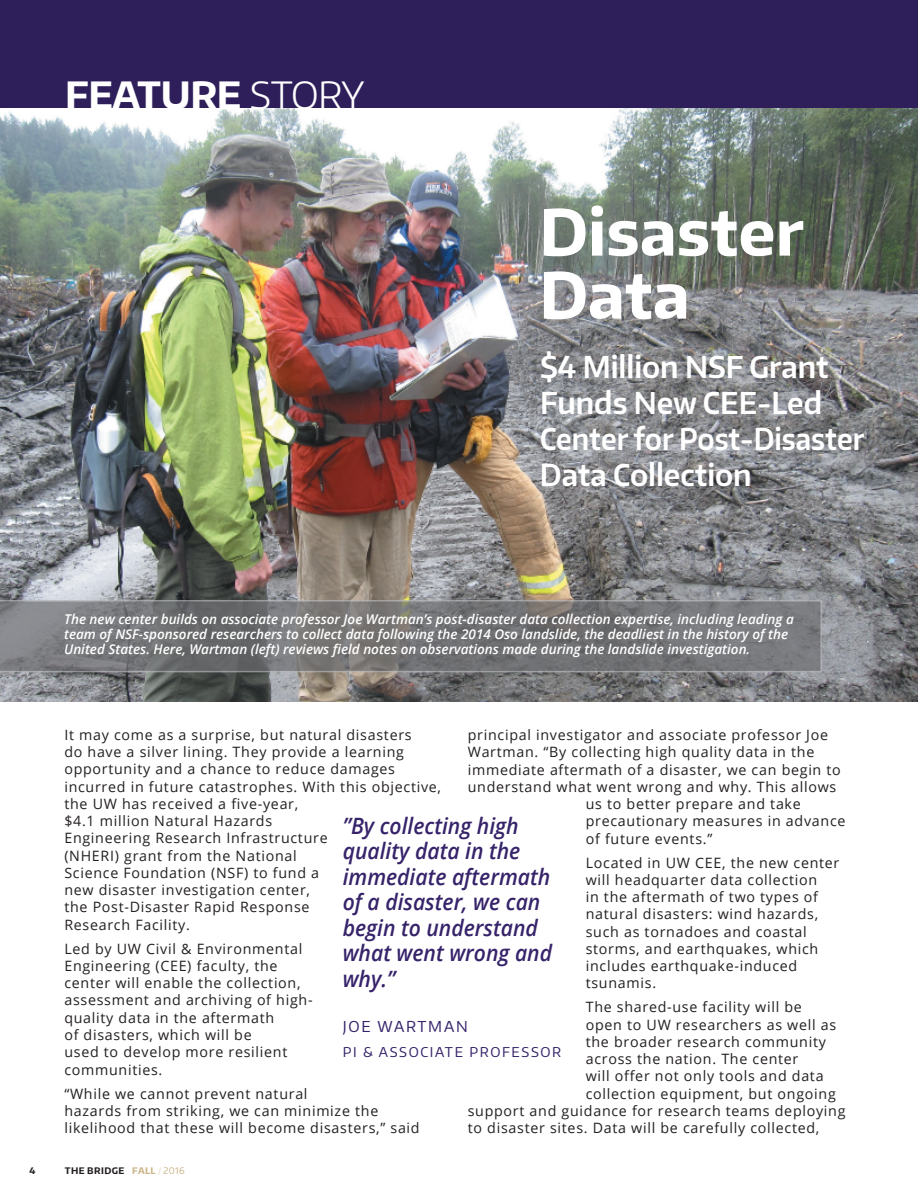
<style>
.page{position:relative;width:918px;height:1188px;background:#fff}
.page>*{position:absolute;margin:0;border:0;box-sizing:border-box;transform-origin:0 0}
.t1{font:700 63px/63px "Encode Sans Normal";color:#fff}
.t2{font:700 37.5px "Encode Sans Normal";letter-spacing:-.01em;color:#fff}
.t3{font:600 30px/36px "Encode Sans Normal";color:#fff;scale:.96 1}
.t4{font:italic 600 22.5px/25.5px "Open Sans";color:#36236a;scale:.94 1}
.t5{font:15px "Encode Sans Normal";letter-spacing:.12em;color:#36236a}
.t6{font:14.25px/17.2px "Open Sans";letter-spacing:.05em;color:#231f20}
.t7{font:italic 600 13.5px/15px "Open Sans";color:#fff}
.t8{font:13.5px "Encode Sans Normal";letter-spacing:.12em;color:#36236a}
.t9{font:700 9px "Encode Sans Normal";letter-spacing:.055em;color:#231f20}
.s1{font-weight:300}
.s2{color:#cbb486}
.s3{font-weight:100;color:#cbb486}
.s4{font-weight:400;color:#cbb486}
</style>
<div class="page">
<hr style="left:917px;top:924px;width:1px;height:264px;background:#b4b5b8">
<img style="left:0;top:108px;width:918px;height:594px">
<div style="left:0;top:0;width:918px;height:108px;background:#2e1e5a"></div>
<img style="left:917px;top:108px;width:1px;height:305px">
<svg style="left:0;top:600px;width:822px;height:72px;background:#767779"></svg>
<h2 class="t2" style="left:65px;top:70px;width:301px">FEATURE <span class="s1">STORY</span></h2>
<h1 class="t1" style="left:539px;top:199px;width:266px">Disaster<br>Data</h1>
<h3 class="t3" style="left:540px;top:348px;width:339px">$4 Million NSF Grant<br>Funds New CEE-Led<br>Center for Post-Disaster<br>Data Collection</h3>
<p class="t7" style="left:64px;top:611px;width:731px">The new center builds on associate professor Joe Wartman’s post-disaster data collection expertise, including leading a team of NSF-sponsored researchers to collect data following the 2014 Oso landslide, the deadliest in the history of the<br>United States. Here, Wartman (left) reviews field notes on observations made during the landslide investigation.</p>
<p class="t6" style="left:64px;top:726px;width:378px">It may come as a surprise, but natural disasters<br>do have a silver lining. They provide a learning opportunity and a chance to reduce damages incurred in future catastrophes. With this objective, the UW has received a five-year,<br>$4.1 million Natural Hazards<br>Engineering Research Infrastructure<br>(NHERI) grant from the National<br>Science Foundation (NSF) to fund a<br>new disaster investigation center,<br>the Post-Disaster Rapid Response<br>Research Facility.</p>
<p class="t6" style="left:64px;top:940px;width:250px">Led by UW Civil &amp; Environmental<br>Engineering (CEE) faculty, the center will enable the collection, assessment and archiving of high&shy;quality data in the aftermath<br>of disasters, which will be<br>used to develop more resilient communities.</p>
<p class="t6" style="left:64px;top:1084px;width:357px">“While we cannot prevent natural<br>hazards from striking, we can minimize the likelihood that these will become disasters,” said</p>
<p class="t6" style="left:468px;top:726px;width:362px">principal investigator and associate professor Joe</p>
<p class="t6" style="left:468px;top:743px;width:348px">Wartman. “By collecting high quality data in the</p>
<p class="t6" style="left:468px;top:760px;width:375px">immediate aftermath of a disaster, we can begin to</p>
<p class="t6" style="left:468px;top:778px;width:370px">understand what went wrong and why. This allows</p>
<p class="t6" style="left:586px;top:795px;width:217px">us to better prepare and take</p>
<p class="t6" style="left:586px;top:812px;width:261px">precautionary measures in advance</p>
<p class="t6" style="left:586px;top:829px;width:128px">of future events.”</p>
<p class="t6" style="left:586px;top:853px;width:255px">Located in UW CEE, the new center will headquarter data collection<br>in the aftermath of two types of natural disasters: wind hazards, such as tornadoes and coastal storms, and earthquakes, which includes earthquake-induced tsunamis.</p>
<p class="t6" style="left:586px;top:998px;width:218px">The shared-use facility will be</p>
<p class="t6" style="left:586px;top:1015px;width:252px">open to UW researchers as well as</p>
<p class="t6" style="left:586px;top:1033px;width:242px">the broader research community</p>
<p class="t6" style="left:586px;top:1050px;width:214px">across the nation. The center</p>
<p class="t6" style="left:586px;top:1067px;width:239px">will offer not only tools and data</p>
<p class="t6" style="left:586px;top:1084px;width:252px">collection equipment, but ongoing</p>
<p class="t6" style="left:468px;top:1102px;width:379px">support and guidance for research teams deploying</p>
<p class="t6" style="left:468px;top:1119px;width:353px">to disaster sites. Data will be carefully collected,</p>
<h3 class="t4" style="left:343px;top:813px;width:224px">”By collecting high quality data in the immediate aftermath of a disaster, we can begin to understand what went wrong and why.”</h3>
<p class="t5" style="left:343px;top:1017px;width:127px">JOE WARTMAN</p>
<p class="t8" style="left:343px;top:1044px;width:220px">PI &amp; ASSOCIATE PROFESSOR</p>
<p class="t9" style="left:30px;top:1164px;width:8px">4</p>
<p class="t9" style="left:65px;top:1165px;width:121px">THE BRIDGE <span class="s2">FALL</span> <span class="s3">/</span> <span class="s4">2016</span></p>
</div>
